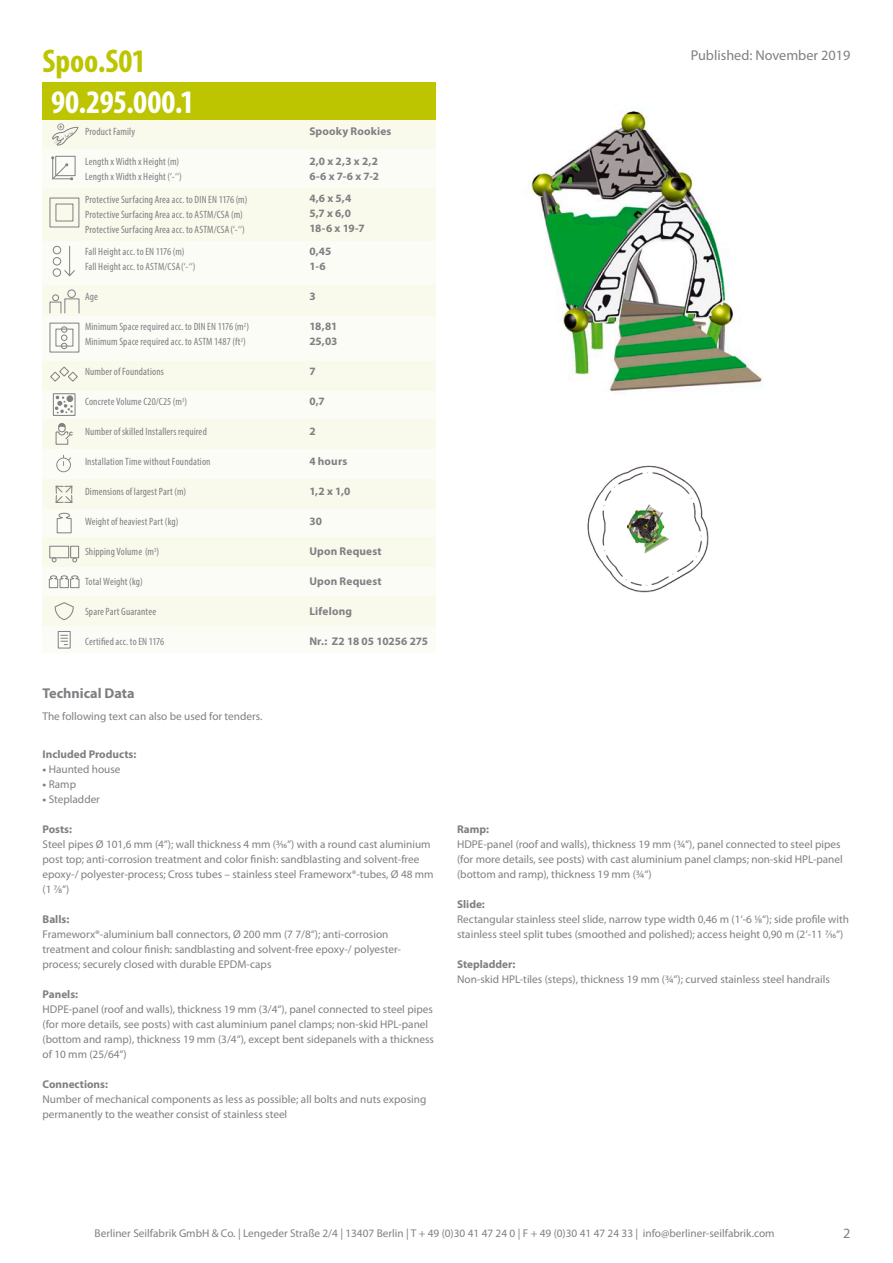
<style>
.page{position:relative;width:893px;height:1263px;background:#fff}
.page>*{position:absolute;margin:0;border:0;box-sizing:border-box;transform-origin:0 0}
.t1{font:700 condensed 33px "Myriad Pro";color:#fff}
.t2{font:700 condensed 33px "Myriad Pro";letter-spacing:-.005em;color:#bcc500}
.t3{font:14.25px "Myriad Pro";color:#807f83}
.t4{font:700 14.25px "Myriad Pro";color:#807f83}
.t5{font:11.25px/15px "Myriad Pro";color:#807f83}
.t6{font:700 11.25px/15px "Myriad Pro";color:#807f83}
.t7{font:condensed 10.65px/15px "Myriad Pro";letter-spacing:.015em;color:#807f83}
.s1{font-weight:700}
</style>
<div class="page">
<img style="left:531px;top:111px;width:231px;height:281px">
<img style="left:587px;top:465px;width:122px;height:128px">
<div style="left:43px;top:120px;width:393px;height:32px;background:#f9f9ec"></div>
<div style="left:43px;top:82px;width:393px;height:38px;background:#bcc500"></div>
<div style="left:43px;top:149px;width:393px;height:504px;background:#fcfcf6"></div>
<div style="left:43px;top:286px;width:393px;height:30px;background:#f9f9ec"></div>
<div style="left:43px;top:188px;width:393px;height:53px;background:#f9f9ec"></div>
<div style="left:43px;top:361px;width:393px;height:29px;background:#f9f9ec"></div>
<div style="left:43px;top:420px;width:393px;height:29px;background:#f9f9ec"></div>
<div style="left:43px;top:479px;width:393px;height:29px;background:#f9f9ec"></div>
<div style="left:43px;top:538px;width:393px;height:29px;background:#f9f9ec"></div>
<div style="left:43px;top:596px;width:393px;height:29px;background:#f9f9ec"></div>
<div style="left:58px;top:631px;width:13px;height:17px;border:1px solid #807f83"></div>
<svg style="left:61px;top:635px;width:7px;height:10px"></svg>
<svg style="left:51px;top:156px;width:22px;height:24px"></svg>
<div style="left:50px;top:198px;width:29px;height:29px;border:1px solid #807f83"></div>
<div style="left:56px;top:204px;width:17px;height:17px;border:1px solid #807f83"></div>
<hr style="left:69px;top:246px;width:1px;height:30px;background:#807f83">
<svg style="left:64px;top:269px;width:11px;height:8px"></svg>
<div style="left:53px;top:268px;width:8px;height:9px;border:1px solid #807f83;border-radius:50%"></div>
<div style="left:53px;top:257px;width:8px;height:8px;border:1px solid #807f83;border-radius:50%"></div>
<div style="left:53px;top:246px;width:8px;height:8px;border:1px solid #807f83;border-radius:50%"></div>
<div style="left:50px;top:323px;width:29px;height:29px;border:1px solid #807f83"></div>
<div style="left:56px;top:329px;width:17px;height:17px;border:1px solid #807f83"></div>
<svg style="left:61px;top:335px;width:6px;height:14px"></svg>
<div style="left:61px;top:326px;width:6px;height:7px;border:1px solid #807f83;border-radius:50%"></div>
<div style="left:52px;top:294px;width:7px;height:7px;border:1px solid #807f83;border-radius:50%"></div>
<div style="left:50px;top:302px;width:11px;height:11px;border:1px solid #807f83"></div>
<div style="left:64px;top:298px;width:15px;height:15px;border:1px solid #807f83"></div>
<div style="left:67px;top:290px;width:9px;height:8px;border:1px solid #807f83;border-radius:50%"></div>
<svg style="left:52px;top:123px;width:27px;height:23px"></svg>
<div style="left:53px;top:393px;width:22px;height:23px;border:1px solid #807f83"></div>
<div style="left:67px;top:395px;width:6px;height:7px;border:4px solid #807f83;border-radius:50%"></div>
<svg style="left:55px;top:396px;width:18px;height:17px"></svg>
<svg style="left:56px;top:455px;width:15px;height:17px"></svg>
<svg style="left:50px;top:366px;width:28px;height:16px"></svg>
<svg style="left:55px;top:485px;width:18px;height:18px"></svg>
<div style="left:49px;top:546px;width:20px;height:12px;border:1px solid #807f83"></div>
<div style="left:70px;top:546px;width:9px;height:12px;border:1px solid #807f83"></div>
<svg style="left:52px;top:558px;width:4px;height:4px"></svg>
<svg style="left:72px;top:558px;width:5px;height:4px"></svg>
<svg style="left:54px;top:602px;width:20px;height:18px"></svg>
<svg style="left:56px;top:512px;width:16px;height:22px"></svg>
<svg style="left:49px;top:575px;width:31px;height:13px"></svg>
<svg style="left:55px;top:423px;width:18px;height:22px"></svg>
<h1 class="t2" style="left:43px;top:40px;width:105px">Spoo.S01</h1>
<h1 class="t1" style="left:51px;top:81px;width:145px">90.295.000.1</h1>
<p class="t7" style="left:85px;top:124px;width:52px">Product Family</p>
<p class="t7" style="left:85px;top:154px;width:98px">Length x Width x Height (m)<br>Length x Width x Height (‘-‘‘)</p>
<p class="t7" style="left:85px;top:191px;width:164px">Protective Surfacing Area acc. to DIN EN 1176 (m)<br>Protective Surfacing Area acc. to ASTM/CSA (m)<br>Protective Surfacing Area acc. to ASTM/CSA(‘-‘‘)</p>
<p class="t7" style="left:85px;top:244px;width:112px">Fall Height acc. to EN 1176 (m)<br>Fall Height acc. to ASTM/CSA(‘-‘‘)</p>
<p class="t7" style="left:85px;top:289px;width:14px">Age</p>
<p class="t7" style="left:85px;top:319px;width:165px">Minimum Space required acc. to DIN EN 1176 (m<sup>2</sup>)<br>Minimum Space required acc. to ASTM 1487 (ft<sup>2</sup>)</p>
<p class="t7" style="left:85px;top:364px;width:80px">Number of Foundations</p>
<p class="t7" style="left:85px;top:394px;width:104px">Concrete Volume C20/C25 (m<sup>3</sup>)</p>
<p class="t7" style="left:85px;top:424px;width:123px">Number of skilled Installers required</p>
<p class="t7" style="left:85px;top:454px;width:127px">Installation Time without Foundation</p>
<p class="t7" style="left:85px;top:484px;width:103px">Dimensions of largest Part (m)</p>
<p class="t7" style="left:85px;top:514px;width:95px">Weight of heaviest Part (kg)</p>
<p class="t7" style="left:85px;top:544px;width:76px">Shipping Volume (m<sup>3</sup>)</p>
<p class="t7" style="left:85px;top:574px;width:59px">Total Weight (kg)</p>
<p class="t7" style="left:85px;top:604px;width:73px">Spare Part Guarantee</p>
<p class="t7" style="left:85px;top:634px;width:81px">Certified acc. to EN 1176</p>
<p class="t6" style="left:309px;top:123px;width:84px">Spooky Rookies</p>
<p class="t6" style="left:309px;top:153px;width:71px">2,0 x 2,3 x 2,2<br>6-6 x 7-6 x 7-2</p>
<p class="t6" style="left:309px;top:191px;width:57px">4,6 x 5,4<br>5,7 x 6,0<br>18-6 x 19-7</p>
<p class="t6" style="left:309px;top:243px;width:24px">0,45<br>1-6</p>
<p class="t6" style="left:309px;top:288px;width:8px">3</p>
<p class="t6" style="left:309px;top:318px;width:30px">18,81<br>25,03</p>
<p class="t6" style="left:309px;top:363px;width:8px">7</p>
<p class="t6" style="left:309px;top:393px;width:17px">0,7</p>
<p class="t6" style="left:309px;top:423px;width:8px">2</p>
<p class="t6" style="left:309px;top:453px;width:40px">4 hours</p>
<p class="t6" style="left:309px;top:483px;width:43px">1,2 x 1,0</p>
<p class="t6" style="left:309px;top:513px;width:14px">30</p>
<p class="t6" style="left:309px;top:543px;width:74px">Upon Request</p>
<p class="t6" style="left:309px;top:573px;width:74px">Upon Request</p>
<p class="t6" style="left:309px;top:603px;width:44px">Lifelong</p>
<p class="t6" style="left:309px;top:633px;width:120px">Nr.: Z2 18 05 10256 275</p>
<p class="t4" style="left:43px;top:683px;width:94px">Technical Data</p>
<p class="t5" style="left:43px;top:709px;width:221px">The following text can also be used for tenders.</p>
<p class="t6" style="left:43px;top:746px;width:95px">Included Products:</p>
<p class="t5" style="left:43px;top:761px;width:80px"><span class="s1">•</span> Haunted house</p>
<p class="t5" style="left:43px;top:776px;width:35px"><span class="s1">•</span> Ramp</p>
<p class="t5" style="left:43px;top:791px;width:59px"><span class="s1">•</span> Stepladder</p>
<p class="t6" style="left:43px;top:821px;width:31px">Posts:</p>
<p class="t5" style="left:43px;top:836px;width:393px">Steel pipes Ø 101,6 mm (4‘‘); wall thickness 4 mm (3/16‘‘) with a round cast aluminium post top; anti-corrosion treatment and color finish: sandblasting and solvent-free epoxy-/ polyester-process; Cross tubes – stainless steel Frameworx®-tubes, Ø 48 mm (1 7/8‘‘)</p>
<p class="t6" style="left:43px;top:911px;width:28px">Balls:</p>
<p class="t5" style="left:43px;top:926px;width:360px">Frameworx®-aluminium ball connectors, Ø 200 mm (7 7/8‘‘); anti-corrosion treatment and colour finish: sandblasting and solvent-free epoxy-/ polyester&shy;process; securely closed with durable EPDM-caps</p>
<p class="t6" style="left:43px;top:986px;width:37px">Panels:</p>
<p class="t5" style="left:43px;top:1001px;width:393px">HDPE-panel (roof and walls), thickness 19 mm (3/4‘‘), panel connected to steel pipes (for more details, see posts) with cast aluminium panel clamps; non-skid HPL-panel (bottom and ramp), thickness 19 mm (3/4‘‘), except bent sidepanels with a thickness of 10 mm (25/64‘‘)</p>
<p class="t6" style="left:43px;top:1076px;width:67px">Connections:</p>
<p class="t5" style="left:43px;top:1091px;width:385px">Number of mechanical components as less as possible; all bolts and nuts exposing permanently to the weather consist of stainless steel</p>
<p class="t3" style="left:691px;top:46px;width:161px">Published: November 2019</p>
<p class="t6" style="left:457px;top:821px;width:34px">Ramp:</p>
<p class="t5" style="left:457px;top:836px;width:387px">HDPE-panel (roof and walls), thickness 19 mm (3/4‘‘), panel connected to steel pipes (for more details, see posts) with cast aluminium panel clamps; non-skid HPL-panel (bottom and ramp), thickness 19 mm (3/4‘‘)</p>
<p class="t6" style="left:457px;top:896px;width:29px">Slide:</p>
<p class="t5" style="left:457px;top:911px;width:394px">Rectangular stainless steel slide, narrow type width 0,46 m (1‘-6 1/8‘‘); side profile with stainless steel split tubes (smoothed and polished); access height 0,90 m (2‘-11 7/16‘‘)</p>
<p class="t6" style="left:457px;top:956px;width:60px">Stepladder:</p>
<p class="t5" style="left:457px;top:971px;width:374px">Non-skid HPL-tiles (steps), thickness 19 mm (3/4‘‘); curved stainless steel handrails</p>
<p class="t5" style="left:95px;top:1226px;width:681px">Berliner Seilfabrik GmbH &amp; Co. | Lengeder Straße 2/4 | 13407 Berlin | T + 49 (0)30 41 47 24 0 | F + 49 (0)30 41 47 24 33 | info@berliner-seilfabrik.com</p>
<p class="t3" style="left:843px;top:1224px;width:9px">2</p>
</div>
